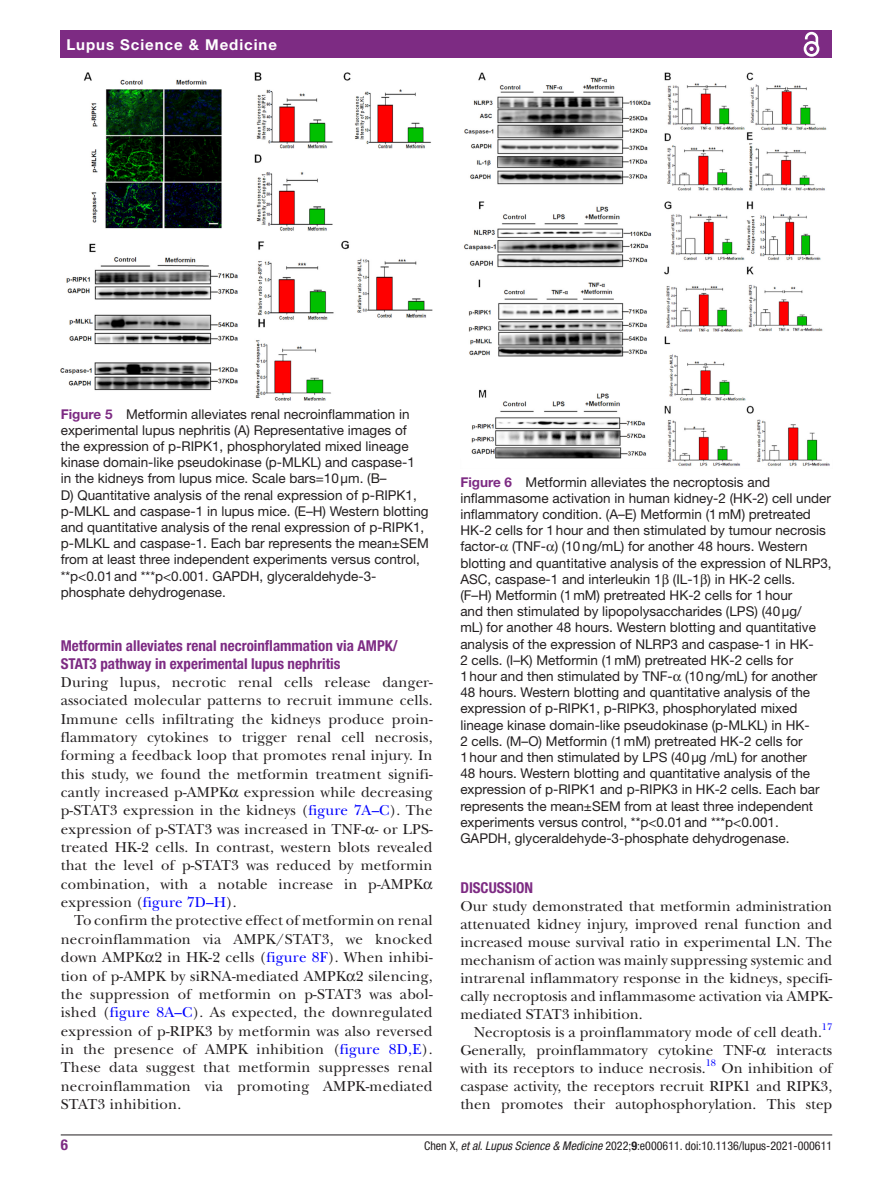
<style>
.page{position:relative;width:893px;height:1191px;background:#fff}
.page>*{position:absolute;margin:0;border:0;box-sizing:border-box;transform-origin:0 0}
.t1{font:15px/18.3px "New Baskerville";letter-spacing:.01em;color:#231f20;text-align:justify}
.t2{font:700 condensed 15px/18px "Helvetica Neue LT Std";color:#7d2b83}
.t3{font:700 15px "Helvetica Neue LT Std";letter-spacing:.065em;color:#fff}
.t4{font:13.5px/16.2px "Helvetica Neue LT Std";color:#231f20}
.t5{font:condensed 12px "Helvetica Neue LT Std";color:#231f20}
.t6{font:9.9px "New Baskerville";color:#00f}
.s1{font-weight:700;color:#7d2b83}
.s2{color:#00f}
.s3{font-style:italic}
.s4{font-weight:700}
</style>
<div class="page">
<hr style="left:61px;top:1134px;width:771px;height:1px;background:#231f20">
<div style="left:61px;top:31px;width:771px;height:27px;background:#7d2b83"></div>
<svg style="left:803px;top:31px;width:17px;height:26px"></svg>
<img style="left:61px;top:73px;width:372px;height:328px">
<img style="left:463px;top:73px;width:367px;height:393px">
<p class="t3" style="left:66px;top:35px;width:212px">Lupus Science &amp; Medicine</p>
<p class="t4" style="left:61px;top:405px;width:369px"><span class="s1">Figure 5</span> Metformin alleviates renal necroinflammation in experimental lupus nephritis (A) Representative images of the expression of p-RIPK1, phosphorylated mixed lineage kinase domain-like pseudokinase (p-MLKL) and caspase-1 in the kidneys from lupus mice. Scale bars=10µm. (B–<br>D) Quantitative analysis of the renal expression of p-RIPK1, p-MLKL and caspase-1 in lupus mice. (E–H) Western blotting and quantitative analysis of the renal expression of p-RIPK1, p-MLKL and caspase-1. Each bar represents the mean±SEM from at least three independent experiments versus control, **p&lt;0.01and ***p&lt;0.001. GAPDH, glyceraldehyde-3- phosphate dehydrogenase.</p>
<p class="t2" style="left:61px;top:636px;width:339px">Metformin alleviates renal necroinflammation via AMPK/<br>STAT3 pathway in experimental lupus nephritis</p>
<p class="t1" style="left:61px;top:673px;width:373px;text-align:left">During lupus, necrotic renal cells release danger&shy;associated molecular patterns to recruit immune cells.<br>Immune cells infiltrating the kidneys produce proin&shy;flammatory cytokines to trigger renal cell necrosis, forming a feedback loop that promotes renal injury. In this study, we found the metformin treatment signifi&shy;cantly increased p-AMPK expression while decreasing p-STAT3 expression in the kidneys (<span class="s2">figure 7A–C</span>). The expression of p-STAT3 was increased in TNF- - or LPS&shy;treated HK-2 cells. In contrast, western blots revealed that the level of p-STAT3 was reduced by metformin combination, with a notable increase in p-AMPK expression (<span class="s2">figure 7D–H</span>).</p>
<p class="t1" style="left:61px;top:911px;width:373px;text-indent:14px">To confirm the protective effect of metformin on renal necroinflammation via AMPK/STAT3, we knocked down AMPK 2 in HK-2 cells (<span class="s2">figure 8F</span>). When inhibi&shy;tion of p-AMPK by siRNA-mediated AMPK 2 silencing, the suppression of metformin on p-STAT3 was abol&shy;ished (<span class="s2">figure 8A–C</span>). As expected, the downregulated expression of p-RIPK3 by metformin was also reversed in the presence of AMPK inhibition (<span class="s2">figure 8D,E</span>).<br>These data suggest that metformin suppresses renal necroinflammation via promoting AMPK-mediated STAT3 inhibition.</p>
<p class="t4" style="left:460px;top:473px;width:373px"><span class="s1">Figure 6</span> Metformin alleviates the necroptosis and inflammasome activation in human kidney-2 (HK-2) cell under inflammatory condition. (A–E) Metformin (1mM) pretreated HK-2 cells for 1hour and then stimulated by tumour necrosis factor- (TNF- ) (10ng/mL) for another 48 hours. Western blotting and quantitative analysis of the expression of NLRP3, ASC, caspase-1 and interleukin 1 (IL-1 ) in HK-2 cells.<br>(F–H) Metformin (1mM) pretreated HK-2 cells for 1hour<br>and then stimulated by lipopolysaccharides (LPS) (40µg/<br>mL) for another 48 hours. Western blotting and quantitative analysis of the expression of NLRP3 and caspase-1 in HK-<br>2 cells. (I–K) Metformin (1mM) pretreated HK-2 cells for 1hour and then stimulated by TNF- (10ng/mL) for another 48 hours. Western blotting and quantitative analysis of the expression of p-RIPK1, p-RIPK3, phosphorylated mixed lineage kinase domain-like pseudokinase (p-MLKL) in HK-<br>2 cells. (M–O) Metformin (1mM) pretreated HK-2 cells for 1hour and then stimulated by LPS (40µg /mL) for another<br>48 hours. Western blotting and quantitative analysis of the expression of p-RIPK1 and p-RIPK3 in HK-2 cells. Each bar represents the mean±SEM from at least three independent experiments versus control, **p&lt;0.01and ***p&lt;0.001.<br>GAPDH, glyceraldehyde-3-phosphate dehydrogenase.</p>
<p class="t2" style="left:460px;top:878px;width:74px">DISCUSSION</p>
<p class="t1" style="left:460px;top:897px;width:373px">Our study demonstrated that metformin administration attenuated kidney injury, improved renal function and increased mouse survival ratio in experimental LN. The mechanism of action was mainly suppressing systemic and intrarenal inflammatory response in the kidneys, specifi&shy;cally necroptosis and inflammasome activation via AMPK&shy;mediated STAT3 inhibition.</p>
<p class="t1" style="left:460px;top:1023px;width:373px;text-indent:14px">Necroptosis is a proinflammatory mode of cell death.<sup>17<br></sup>Generally, proinflammatory cytokine TNF-</p>
<p class="t1" style="left:776px;top:1041px;width:57px">interacts</p>
<p class="t1" style="left:460px;top:1059px;width:247px">with its receptors to induce necrosis.</p>
<p class="t6" style="left:706px;top:1057px;width:12px">18</p>
<p class="t1" style="left:460px;top:1059px;width:373px;text-indent:261px">On inhibition of caspase activity, the receptors recruit RIPK1 and RIPK3, then promotes their autophosphorylation. This step</p>
<p class="t2" style="left:61px;top:1135px;width:9px">6</p>
<p class="t5" style="left:424px;top:1138px;width:410px">Chen X, <span class="s3">et al</span>. <span class="s3">Lupus Science &amp; Medicine</span> 2022;<span class="s4">9</span>:e000611. doi:10.1136/lupus-2021-000611</p>
</div>
